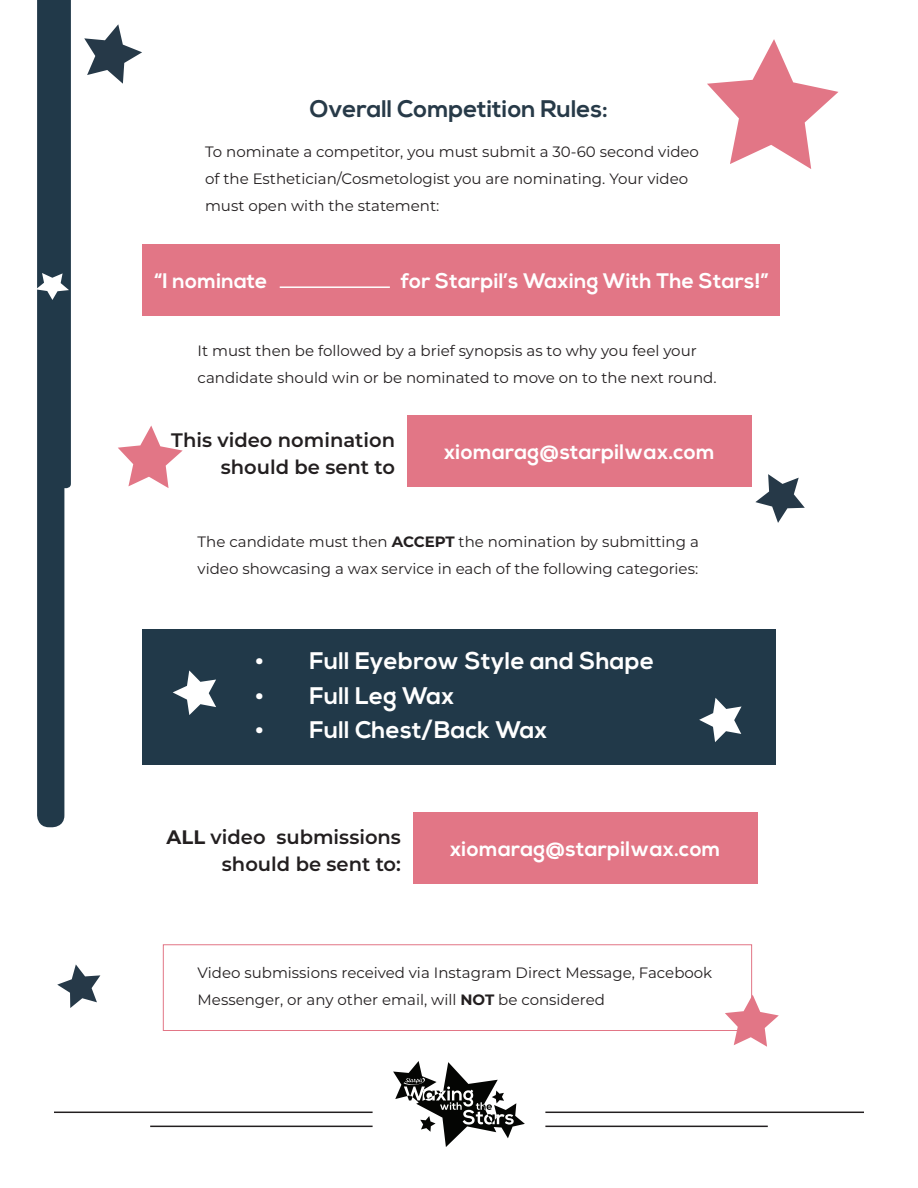
<style>
.page{position:relative;width:918px;height:1188px;background:#fff}
.page>*{position:absolute;margin:0;border:0;box-sizing:border-box;transform-origin:0 0}
.t1{font:700 24px "Nexa";letter-spacing:.01em;color:#fff}
.t2{font:700 24px "Nexa";color:#273a48}
.t3{font:700 21px "Nexa";letter-spacing:.01em;color:#fff}
.t4{font:600 19.5px/27px "Montserrat";color:#231f20;text-align:right}
.t5{font:15px/27px "Montserrat";color:#231f20}
.s1{font-weight:700}
</style>
<div class="page">
<svg style="left:393px;top:1061px;width:132px;height:86px"></svg>
<hr style="left:54px;top:1112px;width:319px;height:1px;background:#231f20">
<hr style="left:150px;top:1126px;width:223px;height:1px;background:#231f20">
<hr style="left:545px;top:1126px;width:223px;height:1px;background:#231f20">
<hr style="left:545px;top:1112px;width:319px;height:1px;background:#231f20">
<svg style="left:84px;top:24px;width:58px;height:60px"></svg>
<div style="left:163px;top:945px;width:589px;height:86px;border:1px solid #e27686"></div>
<div style="left:143px;top:244px;width:637px;height:72px;background:#e27686"></div>
<div style="left:142px;top:629px;width:634px;height:136px;background:#213949"></div>
<div style="left:407px;top:415px;width:345px;height:72px;background:#e27686"></div>
<div style="left:413px;top:812px;width:345px;height:72px;background:#e27686"></div>
<hr style="left:280px;top:286px;width:110px;height:2px;background:#fff">
<svg style="left:755px;top:474px;width:50px;height:49px"></svg>
<svg style="left:57px;top:964px;width:43px;height:44px"></svg>
<svg style="left:118px;top:426px;width:65px;height:62px"></svg>
<svg style="left:707px;top:39px;width:131px;height:130px"></svg>
<svg style="left:725px;top:995px;width:54px;height:52px"></svg>
<svg style="left:37px;top:0;width:34px;height:827px;background:#374c5b"></svg>
<svg style="left:173px;top:670px;width:43px;height:45px"></svg>
<svg style="left:699px;top:698px;width:43px;height:44px"></svg>
<h1 class="t2" style="left:310px;top:95px;width:300px">Overall Competition Rules:</h1>
<p class="t5" style="left:205px;top:137px;width:496px">To nominate a competitor, you must submit a 30-60 second video of the Esthetician/Cosmetologist you are nominating. Your video must open with the statement:</p>
<h2 class="t3" style="left:154px;top:268px;width:115px">“I nominate</h2>
<h2 class="t3" style="left:401px;top:268px;width:369px">for Starpil’s Waxing With The Stars!”</h2>
<p class="t5" style="left:198px;top:336px;width:520px">It must then be followed by a brief synopsis as to why you feel your candidate should win or be nominated to move on to the next round.</p>
<h3 class="t4" style="left:171px;top:426px;width:225px">This video nomination should be sent to</h3>
<h2 class="t3" style="left:444px;top:440px;width:272px">xiomarag@starpilwax.com</h2>
<p class="t5" style="left:198px;top:528px;width:503px">The candidate must then <span class="s1">ACCEPT</span> the nomination by submitting a video showcasing a wax service in each of the following categories:</p>
<h1 class="t1" style="left:255px;top:647px;width:400px">• Full Eyebrow Style and Shape</h1>
<h1 class="t1" style="left:255px;top:682px;width:200px">• Full Leg Wax</h1>
<h1 class="t1" style="left:255px;top:716px;width:293px">• Full Chest/Back Wax</h1>
<h3 class="t4" style="left:167px;top:823px;width:236px"><span class="s1">ALL</span> video submissions should be sent to:</h3>
<h2 class="t3" style="left:450px;top:837px;width:272px">xiomarag@starpilwax.com</h2>
<p class="t5" style="left:198px;top:958px;width:516px">Video submissions received via Instagram Direct Message, Facebook<br>Messenger, or any other email, will <span class="s1">NOT</span> be considered</p>
</div>
